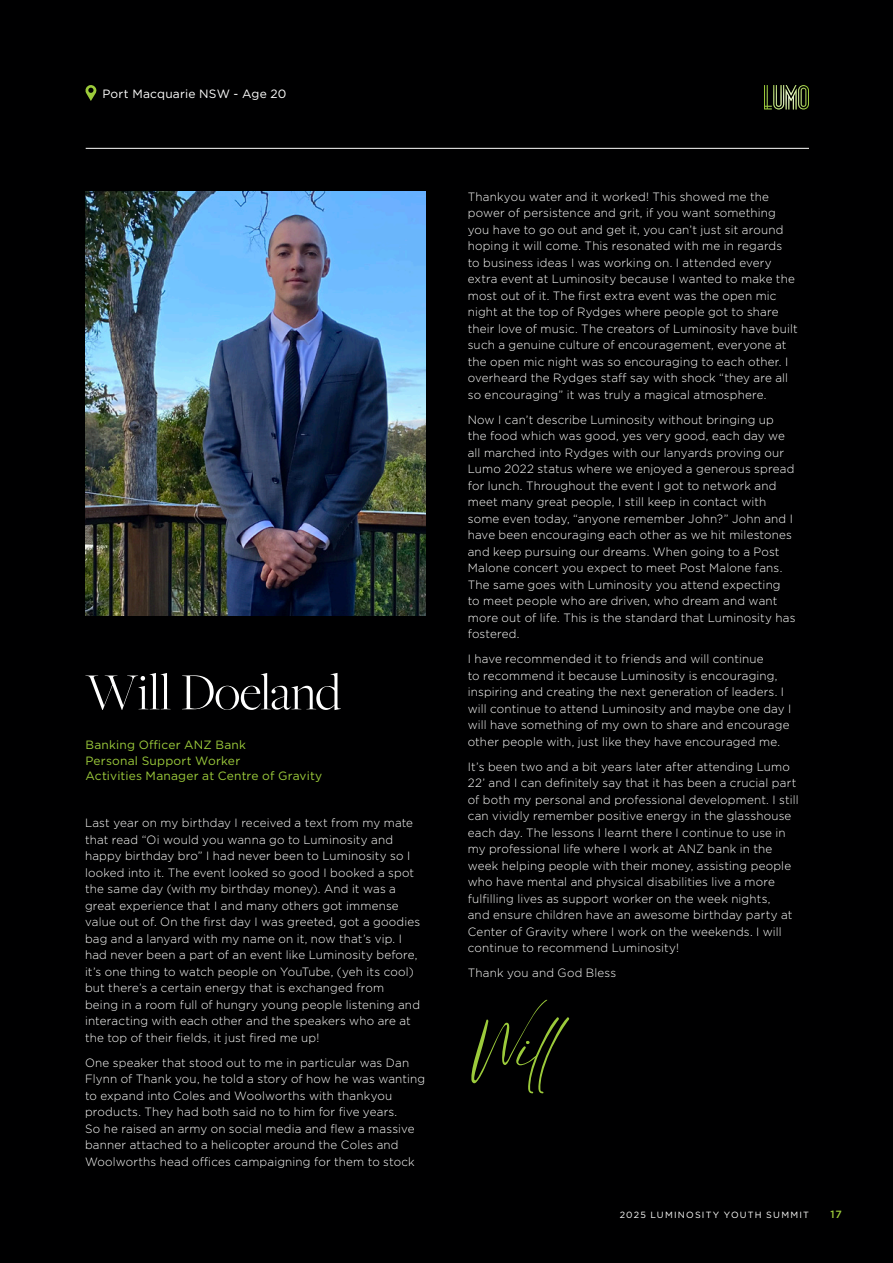
<style>
.page{position:relative;width:893px;height:1263px;background:#000001}
.page>*{position:absolute;margin:0;border:0;box-sizing:border-box;transform-origin:0 0}
.t1{font:300 54px "Freight Big Pro";letter-spacing:-.01em;color:#fff}
.t2{font:54px "Eyesome Script";color:#9ccb3b}
.t3{font:300 12px/16.5px "Gotham";letter-spacing:.015em;color:#fff}
.t4{font:12px "Gotham";letter-spacing:.02em;color:#9ccb3b}
.t5{font:12px "Gotham";letter-spacing:.015em;color:#fff}
.t6{font:500 10.5px "Gotham";color:#9ccb3b}
.t7{font:9px "Gotham";letter-spacing:.135em;color:#fff}
</style>
<div class="page">
<img style="left:85px;top:191px;width:341px;height:424px">
<svg style="left:85px;top:85px;width:12px;height:16px"></svg>
<hr style="left:86px;top:148px;width:723px;height:1px;background:#fff">
<svg style="left:764px;top:85px;width:45px;height:24px"></svg>
<p class="t5" style="left:102px;top:86px;width:185px">Port Macquarie NSW - Age 20</p>
<p class="t1" style="left:85px;top:657px;width:257px">Will Doeland</p>
<p class="t4" style="left:85px;top:737px;width:162px">Banking Officer ANZ Bank</p>
<p class="t4" style="left:85px;top:753px;width:156px">Personal Support Worker</p>
<p class="t4" style="left:85px;top:768px;width:238px">Activities Manager at Centre of Gravity</p>
<p class="t3" style="left:85px;top:814px;width:337px">Last year on my birthday I received a text from my mate that read “Oi would you wanna go to Luminosity and happy birthday bro” I had never been to Luminosity so I looked into it. The event looked so good I booked a spot the same day (with my birthday money). And it was a great experience that I and many others got immense value out of. On the first day I was greeted, got a goodies bag and a lanyard with my name on it, now that’s vip. I had never been a part of an event like Luminosity before, it’s one thing to watch people on YouTube, (yeh its cool) but there’s a certain energy that is exchanged from<br>being in a room full of hungry young people listening and interacting with each other and the speakers who are at the top of their fields, it just fired me up!</p>
<p class="t3" style="left:85px;top:1054px;width:342px">One speaker that stood out to me in particular was Dan Flynn of Thank you, he told a story of how he was wanting to expand into Coles and Woolworths with thankyou products. They had both said no to him for five years.<br>So he raised an army on social media and flew a massive banner attached to a helicopter around the Coles and Woolworths head offices campaigning for them to stock</p>
<p class="t3" style="left:468px;top:188px;width:331px">Thankyou water and it worked! This showed me the power of persistence and grit, if you want something you have to go out and get it, you can’t just sit around hoping it will come. This resonated with me in regards<br>to business ideas I was working on. I attended every extra event at Luminosity because I wanted to make the most out of it. The first extra event was the open mic night at the top of Rydges where people got to share their love of music. The creators of Luminosity have built such a genuine culture of encouragement, everyone at the open mic night was so encouraging to each other. I overheard the Rydges staff say with shock “they are all so encouraging” it was truly a magical atmosphere.</p>
<p class="t3" style="left:468px;top:411px;width:329px">Now I can’t describe Luminosity without bringing up the food which was good, yes very good, each day we all marched into Rydges with our lanyards proving our Lumo 2022 status where we enjoyed a generous spread for lunch. Throughout the event I got to network and meet many great people, I still keep in contact with some even today, “anyone remember John?” John and I have been encouraging each other as we hit milestones and keep pursuing our dreams. When going to a Post Malone concert you expect to meet Post Malone fans.<br>The same goes with Luminosity you attend expecting to meet people who are driven, who dream and want more out of life. This is the standard that Luminosity has fostered.</p>
<p class="t3" style="left:468px;top:650px;width:325px">I have recommended it to friends and will continue<br>to recommend it because Luminosity is encouraging, inspiring and creating the next generation of leaders. I will continue to attend Luminosity and maybe one day I will have something of my own to share and encourage other people with, just like they have encouraged me.</p>
<p class="t3" style="left:468px;top:758px;width:332px">It’s been two and a bit years later after attending Lumo 22’ and I can definitely say that it has been a crucial part of both my personal and professional development. I still can vividly remember positive energy in the glasshouse each day. The lessons I learnt there I continue to use in my professional life where I work at ANZ bank in the week helping people with their money, assisting people who have mental and physical disabilities live a more fulfilling lives as support worker on the week nights,<br>and ensure children have an awesome birthday party at Center of Gravity where I work on the weekends. I will continue to recommend Luminosity!</p>
<p class="t3" style="left:468px;top:964px;width:150px">Thank you and God Bless</p>
<p class="t2" style="left:469px;top:1014px;width:89px">Will</p>
<p class="t7" style="left:620px;top:1209px;width:191px">2025 LUMINOSITY YOUTH SUMMIT</p>
<p class="t6" style="left:830px;top:1207px;width:13px">17</p>
</div>
